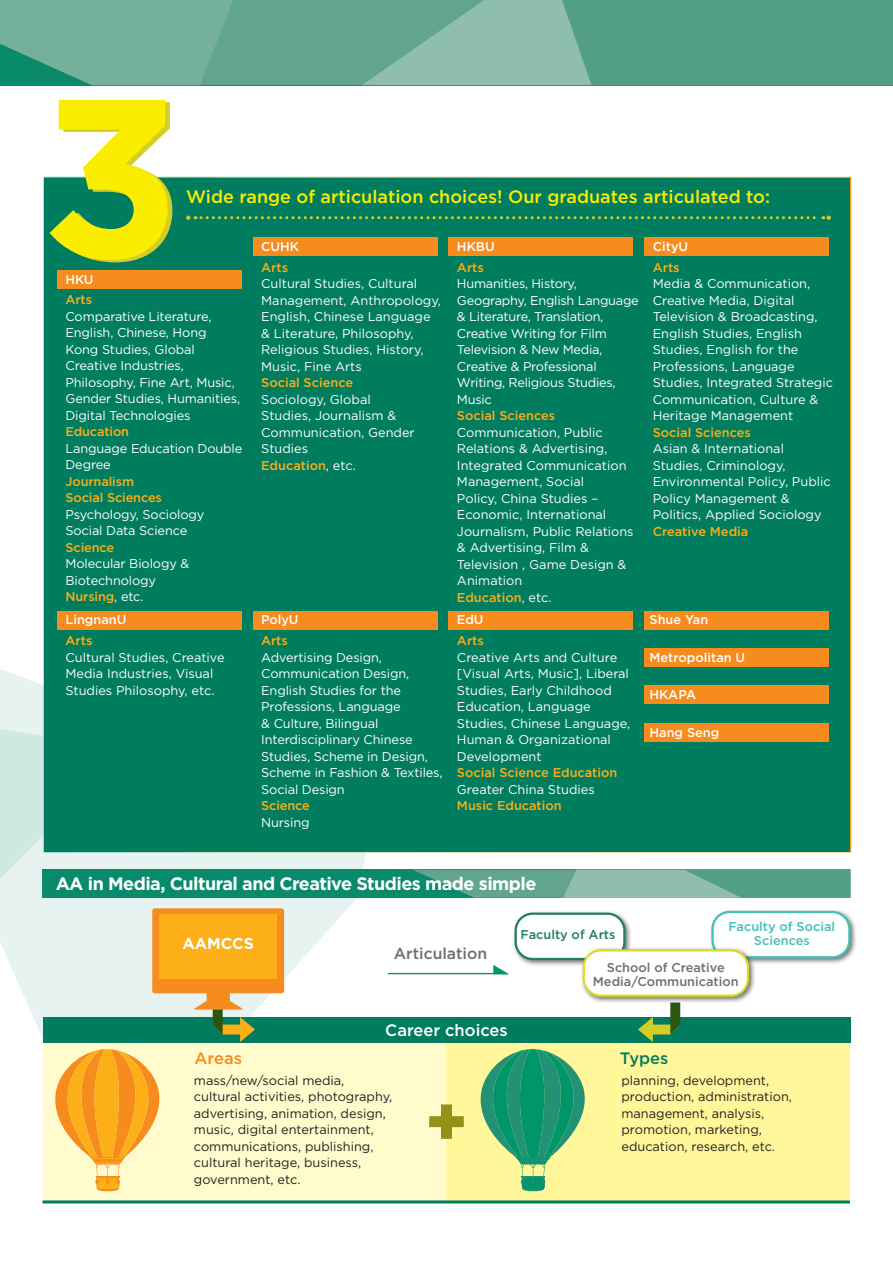
<style>
.page{position:relative;width:893px;height:1263px;background:#fff}
.page>*{position:absolute;margin:0;border:0;box-sizing:border-box;transform-origin:0 0}
.student_sharing{font:700 225px "Gotham";color:#faed00}
.student_sharing-2{font:500 18px "Gotham";color:#faed00}
.t1{font:700 18px "Gotham";letter-spacing:-.03em;color:#fff}
.t2{font:500 16.5px "Gotham";color:#fff}
.t3{font:500 16.5px "Gotham";color:#f68b1e}
.t4{font:500 16.5px "Gotham";color:#007c5f}
.t5{font:500 15.75px "Gotham";color:#6d6f71}
.t6{font:700 15.75px "Gotham";color:#fff}
.student_sharing-3{font:12.75px/16.5px "Gotham";color:#fff}
._3_5-3_5inside{font:12.75px/16.5px "Gotham";color:#231f20}
.student_sharing-4{font:500 12.75px/16.5px "Gotham";color:#fcaf17}
.student_sharing-5{font:12.75px/16.5px "Gotham";letter-spacing:-.02em;color:#fff}
.student_sharing-6{font:500 12.75px "Gotham";color:#fff}
.t7{font:500 12.75px "Gotham";color:#6d6f71}
.t8{font:500 12.75px/13.5px "Gotham";color:#44c0b9;text-align:center}
.t9{font:500 12.75px "Gotham";color:#227e5f}
.s1{font-weight:400;color:#fff}
</style>
<div class="page">
<svg style="left:0;top:503px;width:152px;height:701px"></svg>
<svg style="left:0;top:724px;width:375px;height:455px;fill:#e6f3f0"></svg>
<div style="left:233px;top:0;width:129px;height:85px;background:#61a58d"></div>
<svg style="left:362px;top:0;width:200px;height:85px;background:#81b6a2"></svg>
<div style="left:562px;top:0;width:331px;height:85px;background:#529f84"></div>
<div style="left:43px;top:870px;width:807px;height:28px;background:#098b6b"></div>
<svg style="left:414px;top:870px;width:436px;height:28px;background:#65a991"></svg>
<svg style="left:0;top:0;width:233px;height:85px;background:#69ab94"></svg>
<div style="left:43px;top:1028px;width:404px;height:175px;background:#fffbcc"></div>
<div style="left:446px;top:1028px;width:404px;height:175px;background:#fff79a"></div>
<svg style="left:34px;top:1049px;width:126px;height:143px"></svg>
<hr style="left:97px;top:1176px;width:23px;height:2px;background:#f68b1e">
<div style="left:43px;top:1017px;width:807px;height:25px;background:#007c5f"></div>
<hr style="left:43px;top:1200px;width:807px;height:3px;background:#007c5f">
<svg style="left:429px;top:1049px;width:156px;height:143px"></svg>
<hr style="left:522px;top:1176px;width:23px;height:2px;background:#239173">
<svg style="left:638px;top:1003px;width:42px;height:39px"></svg>
<svg style="left:152px;top:908px;width:132px;height:134px"></svg>
<div style="left:160px;top:914px;width:117px;height:65px;background:#fcaf17"></div>
<hr style="left:388px;top:973px;width:118px;height:1px;background:#009669">
<svg style="left:493px;top:965px;width:16px;height:9px"></svg>
<div style="left:44px;top:177px;width:807px;height:675px;background:#007c5f"></div>
<svg style="left:186px;top:216px;width:645px;height:4px"></svg>
<div style="left:57px;top:270px;width:185px;height:18px;background:#f68b1e"></div>
<div style="left:253px;top:238px;width:185px;height:18px;background:#f68b1e"></div>
<div style="left:448px;top:238px;width:185px;height:18px;background:#f68b1e"></div>
<div style="left:644px;top:238px;width:185px;height:18px;background:#f68b1e"></div>
<div style="left:57px;top:611px;width:185px;height:18px;background:#f68b1e"></div>
<div style="left:644px;top:611px;width:185px;height:18px;background:#f68b1e"></div>
<div style="left:644px;top:648px;width:185px;height:18px;background:#f68b1e"></div>
<div style="left:644px;top:686px;width:185px;height:18px;background:#f68b1e"></div>
<div style="left:644px;top:723px;width:185px;height:18px;background:#f68b1e"></div>
<div style="left:253px;top:611px;width:185px;height:18px;background:#f68b1e"></div>
<div style="left:448px;top:611px;width:185px;height:18px;background:#f68b1e"></div>
<div style="left:512px;top:910px;width:120px;height:57px;background:#231f20;opacity:.6"></div>
<div style="left:516px;top:914px;width:108px;height:45px;background:#fff;border-radius:17px"></div>
<div style="left:514px;top:912px;width:111px;height:48px;border:2px solid #227e5f;border-radius:17px"></div>
<div style="left:709px;top:908px;width:148px;height:57px;background:#231f20;opacity:.6"></div>
<div style="left:712px;top:912px;width:137px;height:45px;background:#fff;border-radius:17px"></div>
<div style="left:711px;top:911px;width:139px;height:47px;border:2px solid #44c0b9;border-radius:17px"></div>
<div style="left:580px;top:947px;width:175px;height:56px;background:#231f20;opacity:.6"></div>
<div style="left:584px;top:950px;width:164px;height:46px;background:#fff;border-radius:17px"></div>
<div style="left:583px;top:949px;width:166px;height:48px;border:2px solid #d7df23;border-radius:17px"></div>
<p class="student_sharing" style="left:41px;top:29px;width:141px">3</p>
<p class="student_sharing-2" style="left:186px;top:185px;width:585px">Wide range of articulation choices! Our graduates articulated to:</p>
<p class="student_sharing-6" style="left:653px;top:238px;width:37px">CityU</p>
<p class="student_sharing-4" style="left:653px;top:259px;width:28px">Arts</p>
<p class="student_sharing-3" style="left:653px;top:275px;width:182px">Media &amp; Communication,<br>Creative Media, Digital<br>Television &amp; Broadcasting,<br>English Studies, English<br>Studies, English for the<br>Professions, Language<br>Studies, Integrated Strategic<br>Communication, Culture &amp;<br>Heritage Management</p>
<p class="student_sharing-4" style="left:653px;top:424px;width:100px">Social Sciences</p>
<p class="student_sharing-3" style="left:653px;top:440px;width:180px">Asian &amp; International<br>Studies, Criminology,<br>Environmental Policy, Public<br>Policy Management &amp;<br>Politics, Applied Sociology</p>
<p class="student_sharing-4" style="left:653px;top:523px;width:97px">Creative Media</p>
<p class="student_sharing-6" style="left:261px;top:238px;width:39px">CUHK</p>
<p class="student_sharing-4" style="left:261px;top:259px;width:28px">Arts</p>
<p class="student_sharing-3" style="left:261px;top:275px;width:181px">Cultural Studies, Cultural<br>Management, Anthropology,<br>English, Chinese Language &amp; Literature, Philosophy,<br>Religious Studies, History,<br>Music, Fine Arts</p>
<p class="student_sharing-4" style="left:261px;top:374px;width:93px">Social Science</p>
<p class="student_sharing-3" style="left:261px;top:391px;width:155px">Sociology, Global<br>Studies, Journalism &amp;<br>Communication, Gender<br>Studies</p>
<p class="student_sharing-4" style="left:261px;top:457px;width:96px">Education<span class="s1">, etc.</span></p>
<p class="student_sharing-6" style="left:457px;top:238px;width:39px">HKBU</p>
<p class="student_sharing-4" style="left:457px;top:259px;width:28px">Arts</p>
<p class="student_sharing-5" style="left:457px;top:275px;width:183px">Humanities, History,<br>Geography, English Language &amp; Literature, Translation,<br>Creative Writing for Film<br>Television &amp; New Media,<br>Creative &amp; Professional<br>Writing, Religious Studies,<br>Music</p>
<p class="student_sharing-4" style="left:457px;top:407px;width:100px">Social Sciences</p>
<p class="student_sharing-3" style="left:457px;top:424px;width:178px">Communication, Public<br>Relations &amp; Advertising,<br>Integrated Communication<br>Management, Social<br>Policy, China Studies –<br>Economic, International<br>Journalism, Public Relations &amp; Advertising, Film &amp;<br>Television , Game Design &amp;<br>Animation</p>
<p class="student_sharing-4" style="left:457px;top:589px;width:96px">Education<span class="s1">, etc.</span></p>
<p class="student_sharing-6" style="left:65px;top:271px;width:30px">HKU</p>
<p class="student_sharing-4" style="left:65px;top:291px;width:28px">Arts</p>
<p class="student_sharing-3" style="left:65px;top:308px;width:176px">Comparative Literature,<br>English, Chinese, Hong<br>Kong Studies, Global<br>Creative Industries,<br>Philosophy, Fine Art, Music,<br>Gender Studies, Humanities,<br>Digital Technologies</p>
<p class="student_sharing-4" style="left:65px;top:423px;width:65px">Education</p>
<p class="student_sharing-3" style="left:65px;top:440px;width:178px">Language Education Double<br>Degree</p>
<p class="student_sharing-4" style="left:65px;top:473px;width:70px">Journalism</p>
<p class="student_sharing-4" style="left:65px;top:489px;width:98px">Social Sciences</p>
<p class="student_sharing-3" style="left:65px;top:506px;width:140px">Psychology, Sociology<br>Social Data Science</p>
<p class="student_sharing-4" style="left:65px;top:539px;width:50px">Science</p>
<p class="student_sharing-3" style="left:65px;top:555px;width:125px">Molecular Biology &amp;<br>Biotechnology</p>
<p class="student_sharing-4" style="left:65px;top:588px;width:80px">Nursing<span class="s1">, etc.</span></p>
<p class="student_sharing-6" style="left:65px;top:612px;width:62px">LingnanU</p>
<p class="student_sharing-4" style="left:65px;top:632px;width:28px">Arts</p>
<p class="student_sharing-3" style="left:65px;top:649px;width:161px">Cultural Studies, Creative<br>Media Industries, Visual<br>Studies Philosophy, etc.</p>
<p class="student_sharing-6" style="left:457px;top:612px;width:28px">EdU</p>
<p class="student_sharing-4" style="left:457px;top:632px;width:28px">Arts</p>
<p class="student_sharing-3" style="left:457px;top:649px;width:175px">Creative Arts and Culture [Visual Arts, Music], Liberal<br>Studies, Early Childhood<br>Education, Language<br>Studies, Chinese Language,<br>Human &amp; Organizational<br>Development</p>
<p class="student_sharing-4" style="left:457px;top:764px;width:162px">Social Science Education<br><span class="s1">Greater China Studies</span></p>
<p class="student_sharing-4" style="left:457px;top:797px;width:106px">Music Education</p>
<p class="student_sharing-6" style="left:261px;top:612px;width:39px">PolyU</p>
<p class="student_sharing-4" style="left:261px;top:632px;width:28px">Arts</p>
<p class="student_sharing-3" style="left:261px;top:649px;width:183px">Advertising Design,<br>Communication Design,<br>English Studies for the<br>Professions, Language<br>&amp; Culture, Bilingual<br>Interdisciplinary Chinese<br>Studies, Scheme in Design,<br>Scheme in Fashion &amp; Textiles,<br>Social Design</p>
<p class="student_sharing-4" style="left:261px;top:797px;width:50px">Science<br><span class="s1">Nursing</span></p>
<p class="student_sharing-6" style="left:649px;top:612px;width:60px">Shue Yan</p>
<p class="student_sharing-6" style="left:649px;top:649px;width:97px">Metropolitan U</p>
<p class="student_sharing-6" style="left:649px;top:686px;width:48px">HKAPA</p>
<p class="student_sharing-6" style="left:649px;top:724px;width:71px">Hang Seng</p>
<p class="t1" style="left:56px;top:872px;width:482px">AA in Media, Cultural and Creative Studies made simple</p>
<p class="t6" style="left:183px;top:933px;width:73px">AAMCCS</p>
<p class="t5" style="left:394px;top:943px;width:95px">Articulation</p>
<p class="t8" style="left:729px;top:920px;width:108px">Faculty of Social<br>Sciences</p>
<p class="t9" style="left:521px;top:926px;width:96px">Faculty of Arts</p>
<p class="t7" style="left:607px;top:959px;width:119px">School of Creative</p>
<p class="t7" style="left:593px;top:973px;width:147px">Media/Communication</p>
<p class="t2" style="left:385px;top:1020px;width:124px">Career choices</p>
<p class="t3" style="left:195px;top:1047px;width:49px">Areas</p>
<p class="t4" style="left:620px;top:1047px;width:50px">Types</p>
<p class="_3_5-3_5inside" style="left:194px;top:1072px;width:200px">mass/new/social media, cultural activities, photography, advertising, animation, design, music, digital entertainment, communications, publishing, cultural heritage, business, government, etc.</p>
<p class="_3_5-3_5inside" style="left:621px;top:1072px;width:172px">planning, development, production, administration, management, analysis, promotion, marketing, education, research, etc.</p>
</div>
